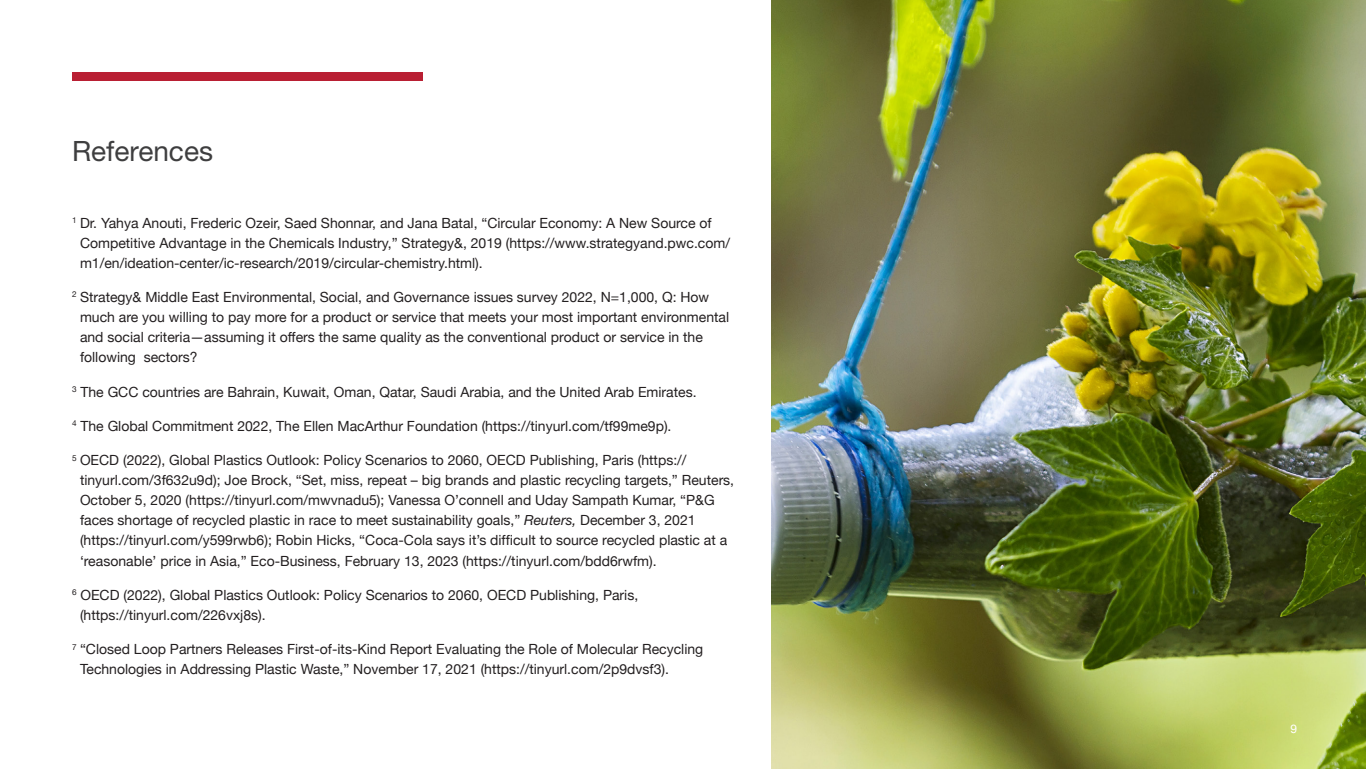
<style>
.page{position:relative;width:1366px;height:769px;background:#fff}
.page>*{position:absolute;margin:0;border:0;box-sizing:border-box;transform-origin:0 0}
.Body_Title_18_20{font:28px "Helvetica Neue LT Std";color:#3e3e3f}
.t1{font:14px/20px "Helvetica Neue";color:#231f20}
.Footer_Right_7_9_5{font:12px "Helvetica Neue";color:#fff}
.s1{font-family:"Helvetica Neue LT Std";font-style:italic}
</style>
<div class="page">
<div style="left:72px;top:72px;width:351px;height:8px;background:#b91f33"></div>
<img style="left:772px;top:0;width:594px;height:768px">
<p class="Body_Title_18_20" style="left:72px;top:134px;width:143px">References</p>
<p class="t1" style="left:80px;top:212px;width:652px;text-indent:-8px"><sup>1</sup> Dr. Yahya Anouti, Frederic Ozeir, Saed Shonnar, and Jana Batal, “Circular Economy: A New Source of<br>Competitive Advantage in the Chemicals Industry,” Strategy&amp;, 2019 (https://www.strategyand.pwc.com/ m1/en/ideation-center/ic-research/2019/circular-chemistry.html).</p>
<p class="t1" style="left:80px;top:287px;width:651px;text-indent:-8px"><sup>2</sup> Strategy&amp; Middle East Environmental, Social, and Governance issues survey 2022, N=1,000, Q: How much are you willing to pay more for a product or service that meets your most important environmental and social criteria—assuming it offers the same quality as the conventional product or service in the following sectors?</p>
<p class="t1" style="left:72px;top:381px;width:626px"><sup>3</sup> The GCC countries are Bahrain, Kuwait, Oman, Qatar, Saudi Arabia, and the United Arab Emirates.</p>
<p class="t1" style="left:72px;top:415px;width:601px"><sup>4</sup> The Global Commitment 2022, The Ellen MacArthur Foundation (https://tinyurl.com/tf99me9p).</p>
<p class="t1" style="left:80px;top:450px;width:656px;text-indent:-8px"><sup>5</sup> OECD (2022), Global Plastics Outlook: Policy Scenarios to 2060, OECD Publishing, Paris (https:// tinyurl.com/3f632u9d); Joe Brock, “Set, miss, repeat – big brands and plastic recycling targets,” Reuters, October 5, 2020 (https://tinyurl.com/mwvnadu5); Vanessa O’connell and Uday Sampath Kumar, “P&amp;G faces shortage of recycled plastic in race to meet sustainability goals,” <span class="s1">Reuters,</span> December 3, 2021 (https://tinyurl.com/y599rwb6); Robin Hicks, “Coca-Cola says it’s difficult to source recycled plastic at a ‘reasonable’ price in Asia,” Eco-Business, February 13, 2023 (https://tinyurl.com/bdd6rwfm).</p>
<p class="t1" style="left:80px;top:584px;width:560px;text-indent:-8px"><sup>6</sup> OECD (2022), Global Plastics Outlook: Policy Scenarios to 2060, OECD Publishing, Paris, (https://tinyurl.com/226vxj8s).</p>
<p class="t1" style="left:80px;top:639px;width:625px;text-indent:-8px"><sup>7</sup> “Closed Loop Partners Releases First-of-its-Kind Report Evaluating the Role of Molecular Recycling<br>Technologies in Addressing Plastic Waste,” November 17, 2021 (https://tinyurl.com/2p9dvsf3).</p>
<p class="Footer_Right_7_9_5" style="left:1290px;top:721px;width:8px">9</p>
</div>
